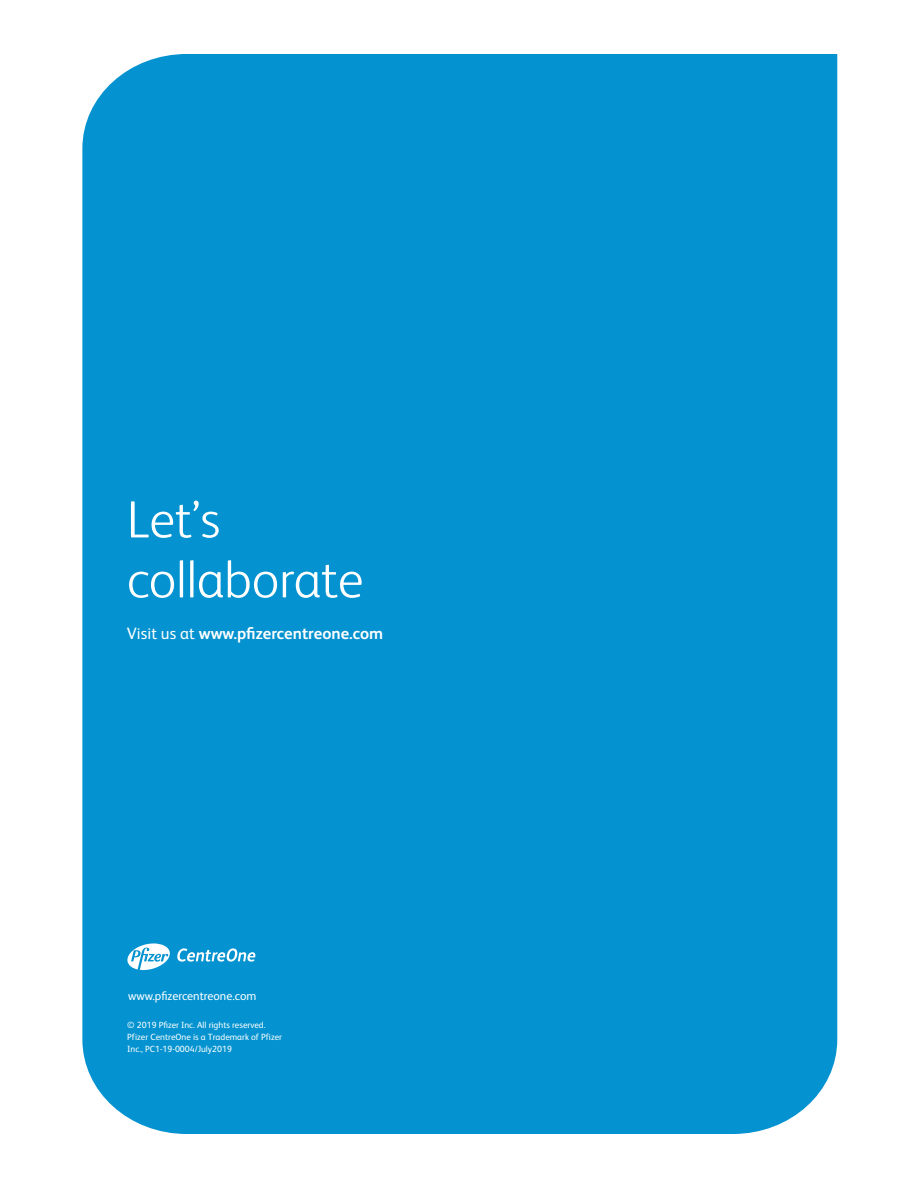
<style>
.page{position:relative;width:918px;height:1188px;background:#fff}
.page>*{position:absolute;margin:0;border:0;box-sizing:border-box;transform-origin:0 0}
.t1{font:300 52.5px/60px "FS Albert Pro";color:#fff}
.t2{font:700 16.5px "FS Albert Pro";color:#fff}
.t3{font:12px "FS Albert Pro";color:#fff}
.t4{font:9px/11.7px "FS Albert Pro";color:#fff}
.s1{font-weight:400}
</style>
<div class="page">
<div style="left:82px;top:54px;width:755px;height:1080px;background:#0493d0"></div>
<svg style="left:177px;top:948px;width:78px;height:14px"></svg>
<svg style="left:127px;top:943px;width:43px;height:27px"></svg>
<h1 class="t1" style="left:127px;top:486px;width:238px">Let’s collaborate</h1>
<h2 class="t2" style="left:127px;top:622px;width:258px"><span class="s1">Visit us at</span> www.pfizercentreone.com</h2>
<h3 class="t3" style="left:128px;top:988px;width:130px">www.pfizercentreone.com</h3>
<p class="t4" style="left:127px;top:1019px;width:156px">© 2019 Pfizer Inc. All rights reserved.<br>Pfizer CentreOne is a Trademark of Pfizer<br>Inc., PC1-19-0004/July2019</p>
</div>
